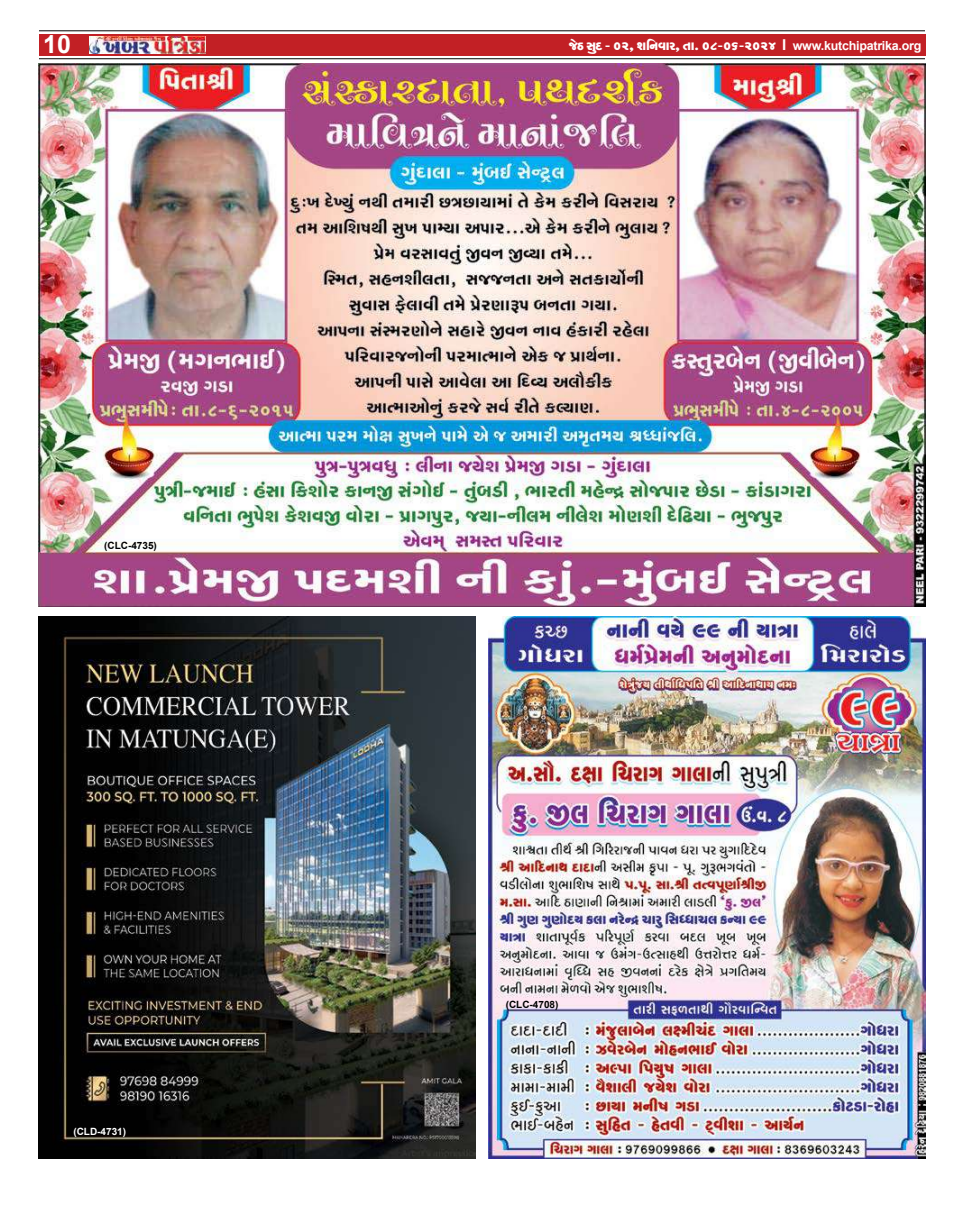
<style>
.page{position:relative;width:964px;height:1205px;background:#fff}
.page>*{position:absolute;margin:0;border:0;box-sizing:border-box;transform-origin:0 0}
.t1{font:700 25px "Arial";color:#fff}
.t2{font:15px "SHREE GUJ7";letter-spacing:-.02em;color:#fff}
.t3{font:700 10px "Arial";color:#000}
.t4{font:700 10px "Arial";color:#fff}
.s1{font-family:"Arial";font-weight:700}
.s2{font-family:"Arial";font-weight:700;font-size:12.5px}
</style>
<div class="page">
<div style="left:40px;top:34px;width:172px;height:21px;background:#c22025"></div>
<div style="left:212px;top:34px;width:713px;height:21px;background:#c22025"></div>
<hr style="left:39px;top:58px;width:886px;height:1px;background:#000">
<hr style="left:39px;top:30px;width:886px;height:1px;background:#000">
<img style="left:90px;top:36px;width:116px;height:17px">
<img style="left:39px;top:64px;width:886px;height:542px">
<img style="left:39px;top:617px;width:437px;height:542px">
<img style="left:488px;top:617px;width:437px;height:542px">
<h1 class="t1" style="left:43px;top:27px;width:29px">10</h1>
<p class="t2" style="left:569px;top:38px;width:354px">S&gt;¡W$ kyv$ - 02, ir“hpf, sp. 08-06-2024 <span class="s1">I</span> <span class="s2">www.kutchipatrika.org</span></p>
<p class="t3" style="left:104px;top:539px;width:54px">(CLC-4735)</p>
<p class="t4" style="left:73px;top:1125px;width:54px">(CLD-4731)</p>
<p class="t3" style="left:506px;top:997px;width:54px">(CLC-4708)</p>
</div>
